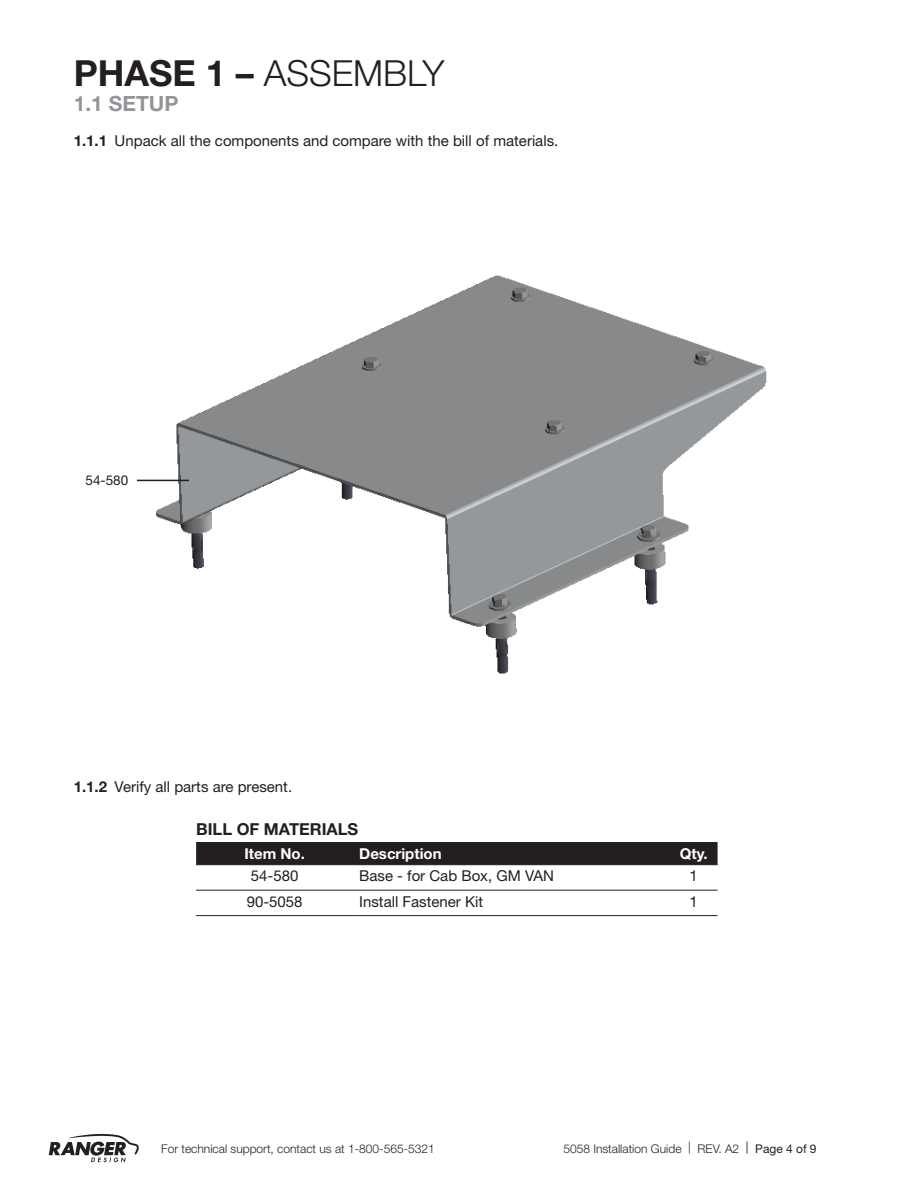
<style>
.page{position:relative;width:918px;height:1188px;background:#fff}
.page>*{position:absolute;margin:0;border:0;box-sizing:border-box;transform-origin:0 0}
.Phase{font:300 36px "Helvetica Neue LT Std";color:#231f20}
.Steps{font:700 21px "Helvetica Neue LT Std";color:#939598}
.t1{font:700 16.5px "Helvetica Neue LT Std";color:#231f20}
.t2{font:15px "Helvetica Neue LT Std";color:#231f20}
.t3{font:700 15px "Helvetica Neue LT Std";color:#fff}
.t4{font:13.5px "Helvetica Neue LT Std";color:#231f20}
.t5{font:300 12px "Helvetica Neue LT Std";color:#231f20}
.s1{font-weight:700}
.s2{font-weight:400}
</style>
<div class="page">
<svg style="left:49px;top:1134px;width:90px;height:29px"></svg>
<div style="left:196px;top:842px;width:522px;height:22px;background:#231f20"></div>
<hr style="left:196px;top:864px;width:157px;height:1px;background:#231f20">
<hr style="left:353px;top:864px;width:317px;height:1px;background:#231f20">
<hr style="left:670px;top:864px;width:48px;height:1px;background:#231f20">
<hr style="left:196px;top:890px;width:157px;height:1px;background:#231f20">
<hr style="left:353px;top:890px;width:317px;height:1px;background:#231f20">
<hr style="left:670px;top:890px;width:48px;height:1px;background:#231f20">
<hr style="left:196px;top:915px;width:157px;height:1px;background:#231f20">
<hr style="left:353px;top:915px;width:317px;height:1px;background:#231f20">
<hr style="left:670px;top:915px;width:48px;height:1px;background:#231f20">
<img style="left:143px;top:275px;width:624px;height:399px">
<hr style="left:137px;top:480px;width:52px;height:1px;background:#231f20">
<p class="Phase" style="left:74px;top:51px;width:372px"><span class="s1">PHASE 1 –</span> ASSEMBLY</p>
<p class="Steps" style="left:74px;top:90px;width:106px">1.1 SETUP</p>
<p class="t2" style="left:74px;top:132px;width:486px"><span class="s1">1.1.1</span> Unpack all the components and compare with the bill of materials.</p>
<p class="t4" style="left:86px;top:472px;width:44px">54-580</p>
<p class="t2" style="left:74px;top:778px;width:220px"><span class="s1">1.1.2</span> Verify all parts are present.</p>
<p class="t1" style="left:196px;top:819px;width:164px">BILL OF MATERIALS</p>
<p class="t3" style="left:244px;top:844px;width:62px">Item No.</p>
<p class="t3" style="left:359px;top:844px;width:84px">Description</p>
<p class="t3" style="left:680px;top:844px;width:30px">Qty.</p>
<p class="t2" style="left:251px;top:867px;width:49px">54-580</p>
<p class="t2" style="left:359px;top:867px;width:196px">Base - for Cab Box, GM VAN</p>
<p class="t2" style="left:690px;top:867px;width:10px">1</p>
<p class="t2" style="left:247px;top:893px;width:57px">90-5058</p>
<p class="t2" style="left:359px;top:893px;width:125px">Install Fastener Kit</p>
<p class="t2" style="left:690px;top:893px;width:10px">1</p>
<p class="t5" style="left:161px;top:1141px;width:275px">For technical support, contact us at 1-800-565-5321</p>
<p class="t5" style="left:563px;top:1141px;width:255px">5058 Installation Guide | REV. A2 <span class="s2">| Page 4 of 9</span></p>
</div>
